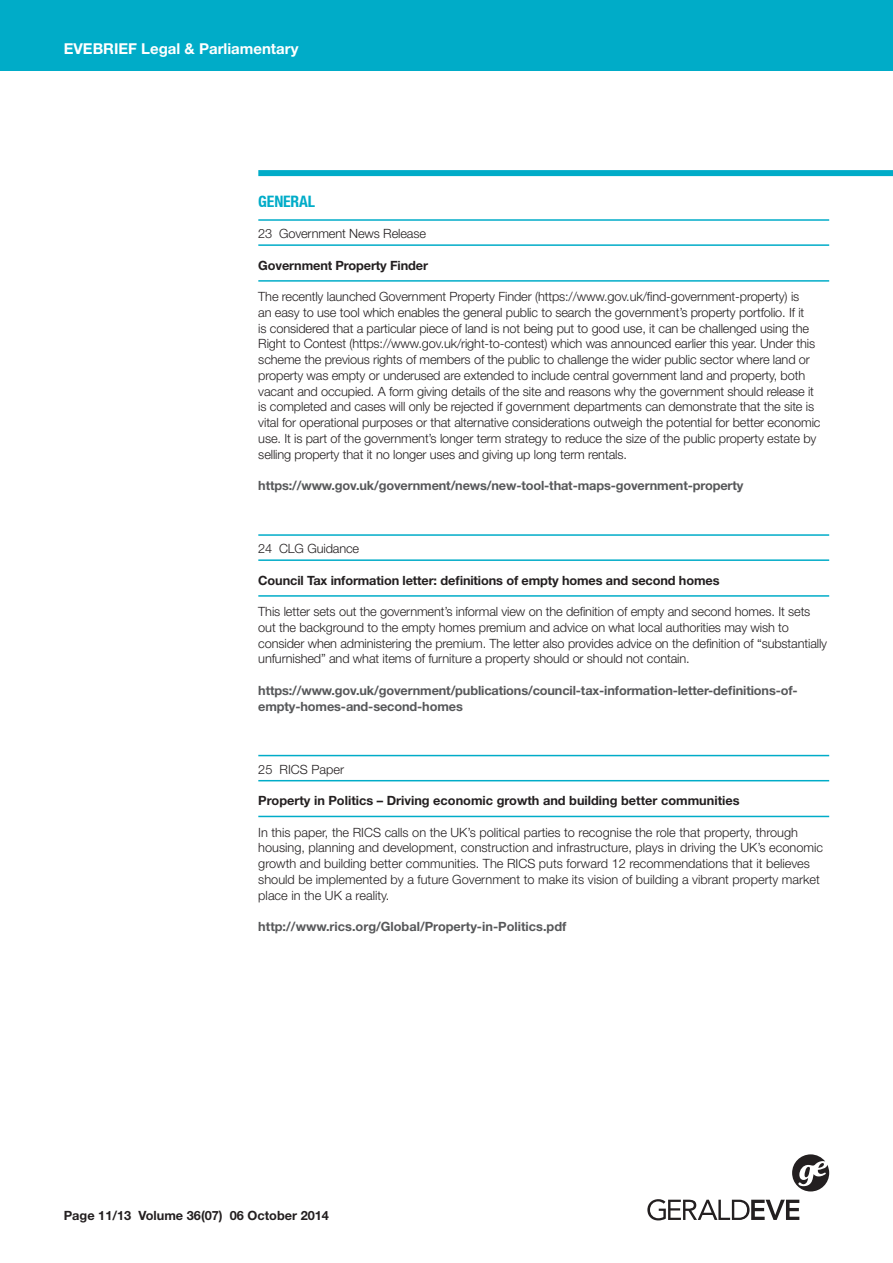
<style>
.page{position:relative;width:893px;height:1263px;background:#fff}
.page>*{position:absolute;margin:0;border:0;box-sizing:border-box;transform-origin:0 0}
.t1{font:700 condensed 15.75px "Helvetica Neue LT";letter-spacing:-.01em;color:#00acc8}
.t2{font:700 15px "Helvetica Neue";color:#fff}
.t3{font:300 12.75px/15.8px "Helvetica Neue";letter-spacing:-.01em;color:#231f20}
.t4{font:700 12.75px/15.8px "Helvetica Neue";letter-spacing:-.01em;color:#57585a}
.t5{font:700 12.75px "Helvetica Neue";color:#231f20}
</style>
<div class="page">
<div style="left:0;top:0;width:893px;height:70px;background:#00acc8"></div>
<svg style="left:792px;top:1154px;width:37px;height:37px"></svg>
<svg style="left:647px;top:1199px;width:152px;height:21px"></svg>
<div style="left:258px;top:170px;width:635px;height:6px;background:#00acc8"></div>
<hr style="left:258px;top:219px;width:571px;height:2px;background:#00acc8">
<hr style="left:258px;top:244px;width:571px;height:2px;background:#00acc8">
<hr style="left:258px;top:280px;width:571px;height:2px;background:#00acc8">
<hr style="left:258px;top:534px;width:571px;height:2px;background:#00acc8">
<hr style="left:258px;top:559px;width:571px;height:2px;background:#00acc8">
<hr style="left:258px;top:595px;width:571px;height:2px;background:#00acc8">
<hr style="left:258px;top:755px;width:571px;height:1px;background:#00acc8">
<hr style="left:258px;top:780px;width:571px;height:1px;background:#00acc8">
<hr style="left:258px;top:816px;width:571px;height:1px;background:#00acc8">
<p class="t2" style="left:64px;top:40px;width:236px">EVEBRIEF Legal &amp; Parliamentary</p>
<p class="t1" style="left:258px;top:191px;width:58px">GENERAL</p>
<p class="t3" style="left:258px;top:225px;width:169px">23 Government News Release</p>
<p class="t5" style="left:258px;top:257px;width:171px">Government Property Finder</p>
<p class="t3" style="left:258px;top:288px;width:564px">The recently launched Government Property Finder (https://www.gov.uk/find-government-property) is<br>an easy to use tool which enables the general public to search the government’s property portfolio. If it<br>is considered that a particular piece of land is not being put to good use, it can be challenged using the Right to Contest (https://www.gov.uk/right-to-contest) which was announced earlier this year. Under this scheme the previous rights of members of the public to challenge the wider public sector where land or property was empty or underused are extended to include central government land and property, both vacant and occupied. A form giving details of the site and reasons why the government should release it is completed and cases will only be rejected if government departments can demonstrate that the site is vital for operational purposes or that alternative considerations outweigh the potential for better economic use. It is part of the government’s longer term strategy to reduce the size of the public property estate by selling property that it no longer uses and giving up long term rentals.</p>
<p class="t4" style="left:258px;top:477px;width:487px">https://www.gov.uk/government/news/new-tool-that-maps-government-property</p>
<p class="t3" style="left:258px;top:540px;width:102px">24 CLG Guidance</p>
<p class="t5" style="left:258px;top:572px;width:463px">Council Tax information letter: definitions of empty homes and second homes</p>
<p class="t3" style="left:258px;top:603px;width:570px">This letter sets out the government’s informal view on the definition of empty and second homes. It sets out the background to the empty homes premium and advice on what local authorities may wish to consider when administering the premium. The letter also provides advice on the definition of “substantially unfurnished” and what items of furniture a property should or should not contain.</p>
<p class="t4" style="left:258px;top:682px;width:541px">https://www.gov.uk/government/publications/council-tax-information-letter-definitions-of&shy;empty-homes-and-second-homes</p>
<p class="t3" style="left:258px;top:761px;width:87px">25 RICS Paper</p>
<p class="t5" style="left:258px;top:793px;width:483px">Property in Politics – Driving economic growth and building better communities</p>
<p class="t3" style="left:258px;top:824px;width:566px">In this paper, the RICS calls on the UK’s political parties to recognise the role that property, through housing, planning and development, construction and infrastructure, plays in driving the UK’s economic growth and building better communities. The RICS puts forward 12 recommendations that it believes should be implemented by a future Government to make its vision of building a vibrant property market place in the UK a reality.</p>
<p class="t4" style="left:258px;top:918px;width:310px">http://www.rics.org/Global/Property-in-Politics.pdf</p>
<p class="t5" style="left:64px;top:1208px;width:267px">Page 11/13 Volume 36(07) 06 October 2014</p>
</div>
